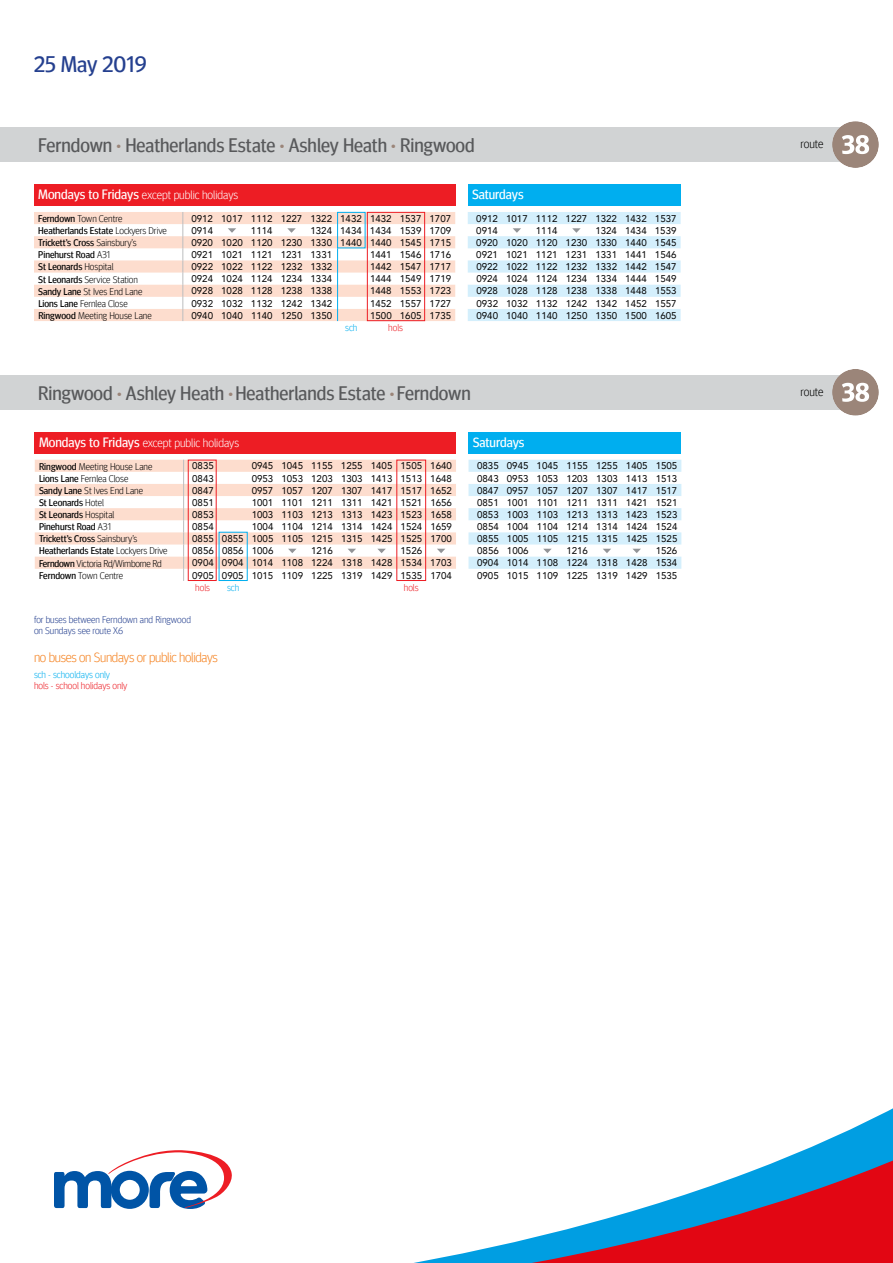
<style>
.page{position:relative;width:893px;height:1263px;background:#fff}
.page>*{position:absolute;margin:0;border:0;box-sizing:border-box;transform-origin:0 0}
.t1{font:22.5px "Meta Headline";color:#25408f}
.t2{font:19.5px "Meta Headline";color:#58595b}
.t3{font:300 13.5px "Meta Headline";letter-spacing:-.02em;color:#f58220}
.t4{font:13.5px "Meta Headline";color:#fff}
.t5{font:300 12px "Meta Headline";color:#fff}
.t6{font:300 12px "Meta Headline";letter-spacing:-.005em;color:#000}
.t7{font:9.75px/12.1px "Avenir LT";color:#000;text-align:justify}
.t8{font:9.75px "Meta Headline";color:#000}
.t9{font:300 9.75px "Meta Headline";color:#000}
.t10{font:300 9.75px/11.2px "Meta Headline";color:#25408f}
.t11{font:300 9.75px "Meta Headline";color:#ed1d24}
.t12{font:300 9.75px "Meta Headline";letter-spacing:-.02em;color:#000}
.t13{font:300 9.75px "Meta Headline";color:#00aeef}
.s1{font-weight:700;font-size:10.5px;color:#9b8579}
.s2{font-weight:400;font-size:13.5px}
.s3{font-weight:400}
.s4{font-weight:300}
</style>
<div class="page">
<svg style="left:198px;top:1108px;width:695px;height:155px"></svg>
<svg style="left:54px;top:1150px;width:141px;height:59px"></svg>
<div style="left:468px;top:184px;width:213px;height:22px;background:#00aeef"></div>
<svg style="left:468px;top:285px;width:213px;height:36px"></svg>
<svg style="left:468px;top:212px;width:213px;height:61px"></svg>
<div style="left:34px;top:184px;width:421px;height:22px;background:#ed1d24"></div>
<svg style="left:34px;top:212px;width:421px;height:109px;fill:#fdddce"></svg>
<svg style="left:182px;top:212px;width:1px;height:109px"></svg>
<svg style="left:228px;top:228px;width:8px;height:5px"></svg>
<svg style="left:287px;top:228px;width:9px;height:5px"></svg>
<svg style="left:337px;top:212px;width:88px;height:109px"></svg>
<hr style="left:337px;top:248px;width:1px;height:73px;background:#00aeef">
<div style="left:468px;top:432px;width:213px;height:21px;background:#00aeef"></div>
<div style="left:468px;top:460px;width:213px;height:12px;background:#d4effc"></div>
<svg style="left:468px;top:484px;width:213px;height:36px"></svg>
<svg style="left:468px;top:532px;width:213px;height:37px"></svg>
<div style="left:35px;top:432px;width:421px;height:21px;background:#ed1d24"></div>
<svg style="left:35px;top:460px;width:421px;height:109px;fill:#fdddce"></svg>
<svg style="left:288px;top:549px;width:9px;height:4px"></svg>
<svg style="left:348px;top:549px;width:8px;height:4px"></svg>
<svg style="left:377px;top:549px;width:9px;height:4px"></svg>
<svg style="left:437px;top:549px;width:8px;height:4px"></svg>
<svg style="left:396px;top:459px;width:30px;height:122px"></svg>
<svg style="left:183px;top:459px;width:65px;height:122px"></svg>
<div style="left:0;top:128px;width:859px;height:34px;background:#d1d3d4"></div>
<div style="left:832px;top:121px;width:47px;height:47px;background:#9b8579;border-radius:50%"></div>
<svg style="left:842px;top:135px;width:27px;height:19px"></svg>
<div style="left:0;top:375px;width:859px;height:34px;background:#d1d3d4"></div>
<div style="left:832px;top:369px;width:47px;height:47px;background:#9b8579;border-radius:50%"></div>
<svg style="left:842px;top:383px;width:27px;height:19px"></svg>
<h1 class="t1" style="left:34px;top:51px;width:114px">25 May 2019</h1>
<h2 class="t2" style="left:38px;top:134px;width:438px">Ferndown <span class="s1">•</span> Heatherlands Estate <span class="s1">•</span> Ashley Heath <span class="s1">•</span> Ringwood</h2>
<p class="t6" style="left:801px;top:137px;width:24px">route</p>
<p class="t5" style="left:38px;top:188px;width:202px"><span class="s2">Mondays to Fridays</span> except public holidays</p>
<p class="t9" style="left:38px;top:213px;width:86px"><span class="s3">Ferndown</span> Town Centre</p>
<p class="t7" style="left:191px;top:212px;width:261px">0912 1017 1112 1227 1322 1432 1432 1537 1707</p>
<p class="t8" style="left:38px;top:225px;width:130px">Heatherlands Estate <span class="s4">Lockyers Drive</span></p>
<p class="t7" style="left:191px;top:224px;width:23px">0914</p>
<p class="t7" style="left:251px;top:224px;width:23px">1114</p>
<p class="t7" style="left:310px;top:224px;width:142px">1324 1434 1434 1539 1709</p>
<p class="t8" style="left:38px;top:237px;width:100px">Trickett’s Cross <span class="s4">Sainsbury’s</span></p>
<p class="t7" style="left:191px;top:237px;width:261px">0920 1020 1120 1230 1330 1440 1440 1545 1715</p>
<p class="t8" style="left:38px;top:249px;width:74px">Pinehurst Road <span class="s4">A31</span></p>
<p class="t7" style="left:191px;top:249px;width:142px">0921 1021 1121 1231 1331</p>
<p class="t7" style="left:370px;top:249px;width:83px">1441 1546 1716</p>
<p class="t8" style="left:38px;top:261px;width:77px">St Leonards <span class="s4">Hospital</span></p>
<p class="t7" style="left:191px;top:261px;width:142px">0922 1022 1122 1232 1332</p>
<p class="t7" style="left:370px;top:261px;width:83px">1442 1547 1717</p>
<p class="t9" style="left:38px;top:273px;width:101px"><span class="s3">St Leonards</span> Service Station</p>
<p class="t7" style="left:191px;top:273px;width:142px">0924 1024 1124 1234 1334</p>
<p class="t7" style="left:370px;top:273px;width:83px">1444 1549 1719</p>
<p class="t9" style="left:38px;top:286px;width:106px"><span class="s3">Sandy Lane</span> St Ives End Lane</p>
<p class="t7" style="left:191px;top:285px;width:142px">0928 1028 1128 1238 1338</p>
<p class="t7" style="left:370px;top:285px;width:83px">1448 1553 1723</p>
<p class="t9" style="left:38px;top:298px;width:91px"><span class="s3">Lions Lane</span> Fernlea Close</p>
<p class="t7" style="left:191px;top:297px;width:142px">0932 1032 1132 1242 1342</p>
<p class="t7" style="left:370px;top:297px;width:83px">1452 1557 1727</p>
<p class="t9" style="left:38px;top:310px;width:115px"><span class="s3">Ringwood</span> Meeting House Lane</p>
<p class="t7" style="left:191px;top:309px;width:142px">0940 1040 1140 1250 1350</p>
<p class="t7" style="left:370px;top:309px;width:83px">1500 1605 1735</p>
<p class="t13" style="left:345px;top:322px;width:14px">sch</p>
<p class="t11" style="left:388px;top:322px;width:16px">hols</p>
<h3 class="t4" style="left:472px;top:187px;width:53px">Saturdays</h3>
<p class="t7" style="left:476px;top:212px;width:202px">0912 1017 1112 1227 1322 1432 1537<br>0914</p>
<p class="t7" style="left:476px;top:224px;width:202px;text-indent:119px">1324 1434 1539<br>0920 1020 1120 1230 1330 1440 1545<br>0921 1021 1121 1231 1331 1441 1546<br>0922 1022 1122 1232 1332 1442 1547<br>0924 1024 1124 1234 1334 1444 1549<br>0928 1028 1128 1238 1338 1448 1553<br>0932 1032 1132 1242 1342 1452 1557<br>0940 1040 1140 1250 1350 1500 1605</p>
<p class="t7" style="left:536px;top:224px;width:23px">1114</p>
<h2 class="t2" style="left:38px;top:381px;width:434px">Ringwood <span class="s1">•</span> Ashley Heath <span class="s1">•</span> Heatherlands Estate <span class="s1">•</span> Ferndown</h2>
<p class="t6" style="left:801px;top:385px;width:24px">route</p>
<p class="t5" style="left:39px;top:436px;width:202px"><span class="s2">Mondays to Fridays</span> except public holidays</p>
<p class="t9" style="left:39px;top:461px;width:115px"><span class="s3">Ringwood</span> Meeting House Lane</p>
<p class="t7" style="left:192px;top:460px;width:23px">0835</p>
<p class="t7" style="left:252px;top:460px;width:202px">0945 1045 1155 1255 1405 1505 1640</p>
<p class="t9" style="left:39px;top:473px;width:91px"><span class="s3">Lions Lane</span> Fernlea Close</p>
<p class="t7" style="left:192px;top:472px;width:23px">0843</p>
<p class="t7" style="left:252px;top:472px;width:202px">0953 1053 1203 1303 1413 1513 1648</p>
<p class="t9" style="left:39px;top:485px;width:106px"><span class="s3">Sandy Lane</span> St Ives End Lane</p>
<p class="t7" style="left:192px;top:484px;width:23px">0847</p>
<p class="t7" style="left:252px;top:484px;width:202px">0957 1057 1207 1307 1417 1517 1652</p>
<p class="t8" style="left:39px;top:497px;width:67px">St Leonards <span class="s4">Hotel</span></p>
<p class="t7" style="left:192px;top:496px;width:23px">0851</p>
<p class="t7" style="left:252px;top:496px;width:202px">1001 1101 1211 1311 1421 1521 1656</p>
<p class="t8" style="left:39px;top:509px;width:77px">St Leonards <span class="s4">Hospital</span></p>
<p class="t7" style="left:192px;top:508px;width:23px">0853</p>
<p class="t7" style="left:252px;top:508px;width:202px">1003 1103 1213 1313 1423 1523 1658</p>
<p class="t8" style="left:39px;top:521px;width:74px">Pinehurst Road <span class="s4">A31</span></p>
<p class="t7" style="left:192px;top:521px;width:23px">0854</p>
<p class="t7" style="left:252px;top:521px;width:202px">1004 1104 1214 1314 1424 1524 1659</p>
<p class="t8" style="left:39px;top:533px;width:100px">Trickett’s Cross <span class="s4">Sainsbury’s</span></p>
<p class="t7" style="left:192px;top:533px;width:261px">0855 0855 1005 1105 1215 1315 1425 1525 1700</p>
<p class="t8" style="left:39px;top:545px;width:130px">Heatherlands Estate <span class="s4">Lockyers Drive</span></p>
<p class="t7" style="left:192px;top:545px;width:83px">0856 0856 1006</p>
<p class="t7" style="left:311px;top:545px;width:23px">1216</p>
<p class="t7" style="left:400px;top:545px;width:23px">1526</p>
<p class="t12" style="left:39px;top:557px;width:124px"><span class="s3">Ferndown</span> Victoria Rd/Wimborne Rd</p>
<p class="t7" style="left:192px;top:557px;width:261px">0904 0904 1014 1108 1224 1318 1428 1534 1703</p>
<p class="t9" style="left:39px;top:570px;width:86px"><span class="s3">Ferndown</span> Town Centre</p>
<p class="t7" style="left:192px;top:569px;width:261px">0905 0905 1015 1109 1225 1319 1429 1535 1704</p>
<p class="t11" style="left:195px;top:582px;width:16px">hols</p>
<p class="t13" style="left:227px;top:582px;width:14px">sch</p>
<p class="t11" style="left:404px;top:582px;width:16px">hols</p>
<p class="t10" style="left:34px;top:614px;width:159px">for buses between Ferndown and Ringwood on Sundays see route X6</p>
<h3 class="t3" style="left:34px;top:649px;width:185px">no buses on Sundays or public holidays</h3>
<p class="t13" style="left:34px;top:668px;width:78px">sch - schooldays only</p>
<p class="t11" style="left:34px;top:680px;width:95px">hols - school holidays only</p>
<h3 class="t4" style="left:473px;top:434px;width:53px">Saturdays</h3>
<p class="t7" style="left:477px;top:460px;width:202px">0835 0945 1045 1155 1255 1405 1505<br>0843 0953 1053 1203 1303 1413 1513<br>0847 0957 1057 1207 1307 1417 1517<br>0851 1001 1101 1211 1311 1421 1521<br>0853 1003 1103 1213 1313 1423 1523<br>0854 1004 1104 1214 1314 1424 1524<br>0855 1005 1105 1215 1315 1425 1525<br>0856 1006</p>
<p class="t7" style="left:477px;top:545px;width:202px;text-indent:179px">1526<br>0904 1014 1108 1224 1318 1428 1534<br>0905 1015 1109 1225 1319 1429 1535</p>
<p class="t7" style="left:566px;top:545px;width:23px">1216</p>
</div>
